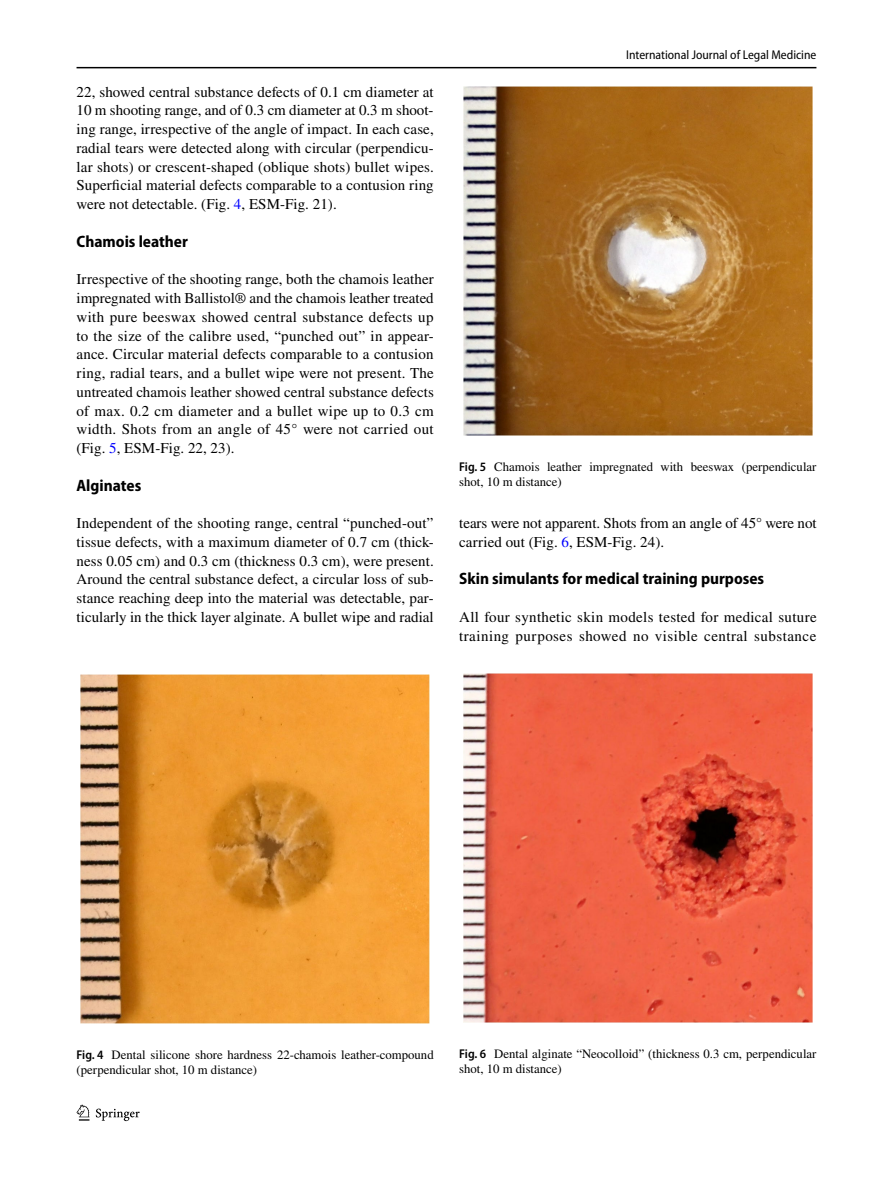
<style>
.page{position:relative;width:893px;height:1187px;background:#fff}
.page>*{position:absolute;margin:0;border:0;box-sizing:border-box;transform-origin:0 0}
.t1{font:700 semi-condensed 16.5px "Myriad Pro";color:#000}
.t2{font:15px/18.8px "STIX";letter-spacing:.005em;color:#000;text-align:justify}
.t3{font:12.75px/15px "STIX";color:#000}
.t4{font:semi-condensed 12.75px "Myriad Pro";color:#000}
.s1{color:#00f}
.s2{font-family:"Myriad Pro";font-weight:600;font-stretch:semi-condensed}
</style>
<div class="page">
<hr style="left:77px;top:67px;width:739px;height:1px;background:#000">
<svg style="left:77px;top:1104px;width:12px;height:16px"></svg>
<svg style="left:96px;top:1108px;width:44px;height:12px"></svg>
<img style="left:81px;top:674px;width:348px;height:349px">
<div style="left:459px;top:87px;width:357px;height:348px;background:linear-gradient(to bottom,#fff,#fff)"></div>
<img style="left:463px;top:87px;width:349px;height:348px">
<div style="left:459px;top:673px;width:357px;height:349px;background:linear-gradient(to bottom,#fff,#fff)"></div>
<img style="left:463px;top:673px;width:349px;height:349px">
<p class="t4" style="left:626px;top:48px;width:192px">International Journal of Legal Medicine</p>
<p class="t2" style="left:77px;top:83px;width:359px">22, showed central substance defects of 0.1 cm diameter at 10 m shooting range, and of 0.3 cm diameter at 0.3 m shoot&shy;ing range, irrespective of the angle of impact. In each case, radial tears were detected along with circular (perpendicu&shy;lar shots) or crescent-shaped (oblique shots) bullet wipes.<br>Superficial material defects comparable to a contusion ring were not detectable. (Fig. <span class="s1">4</span>, ESM-Fig. 21).</p>
<p class="t1" style="left:77px;top:232px;width:113px">Chamois leather</p>
<p class="t2" style="left:77px;top:271px;width:359px">Irrespective of the shooting range, both the chamois leather impregnated with Ballistol® and the chamois leather treated with pure beeswax showed central substance defects up to the size of the calibre used, “punched out” in appear&shy;ance. Circular material defects comparable to a contusion ring, radial tears, and a bullet wipe were not present. The untreated chamois leather showed central substance defects of max. 0.2 cm diameter and a bullet wipe up to 0.3 cm width. Shots from an angle of 45° were not carried out (Fig. <span class="s1">5</span>, ESM-Fig. 22, 23).</p>
<p class="t1" style="left:77px;top:476px;width:66px">Alginates</p>
<p class="t2" style="left:77px;top:514px;width:359px">Independent of the shooting range, central “punched-out” tissue defects, with a maximum diameter of 0.7 cm (thick&shy;ness 0.05 cm) and 0.3 cm (thickness 0.3 cm), were present.<br>Around the central substance defect, a circular loss of sub&shy;stance reaching deep into the material was detectable, par&shy;ticularly in the thick layer alginate. A bullet wipe and radial</p>
<p class="t2" style="left:459px;top:514px;width:359px">tears were not apparent. Shots from an angle of 45° were not carried out (Fig. <span class="s1">6</span>, ESM-Fig. 24).</p>
<p class="t3" style="left:459px;top:459px;width:359px"><span class="s2">Fig. 5</span> Chamois leather impregnated with beeswax (perpendicular shot, 10 m distance)</p>
<p class="t1" style="left:459px;top:569px;width:306px">Skin simulants for medical training purposes</p>
<p class="t2" style="left:459px;top:608px;width:359px">All four synthetic skin models tested for medical suture training purposes showed no visible central substance</p>
<p class="t3" style="left:77px;top:1047px;width:359px"><span class="s2">Fig. 4</span> Dental silicone shore hardness 22-chamois leather-compound (perpendicular shot, 10 m distance)</p>
<p class="t3" style="left:459px;top:1046px;width:359px"><span class="s2">Fig. 6</span> Dental alginate “Neocolloid” (thickness 0.3 cm, perpendicular shot, 10 m distance)</p>
</div>
